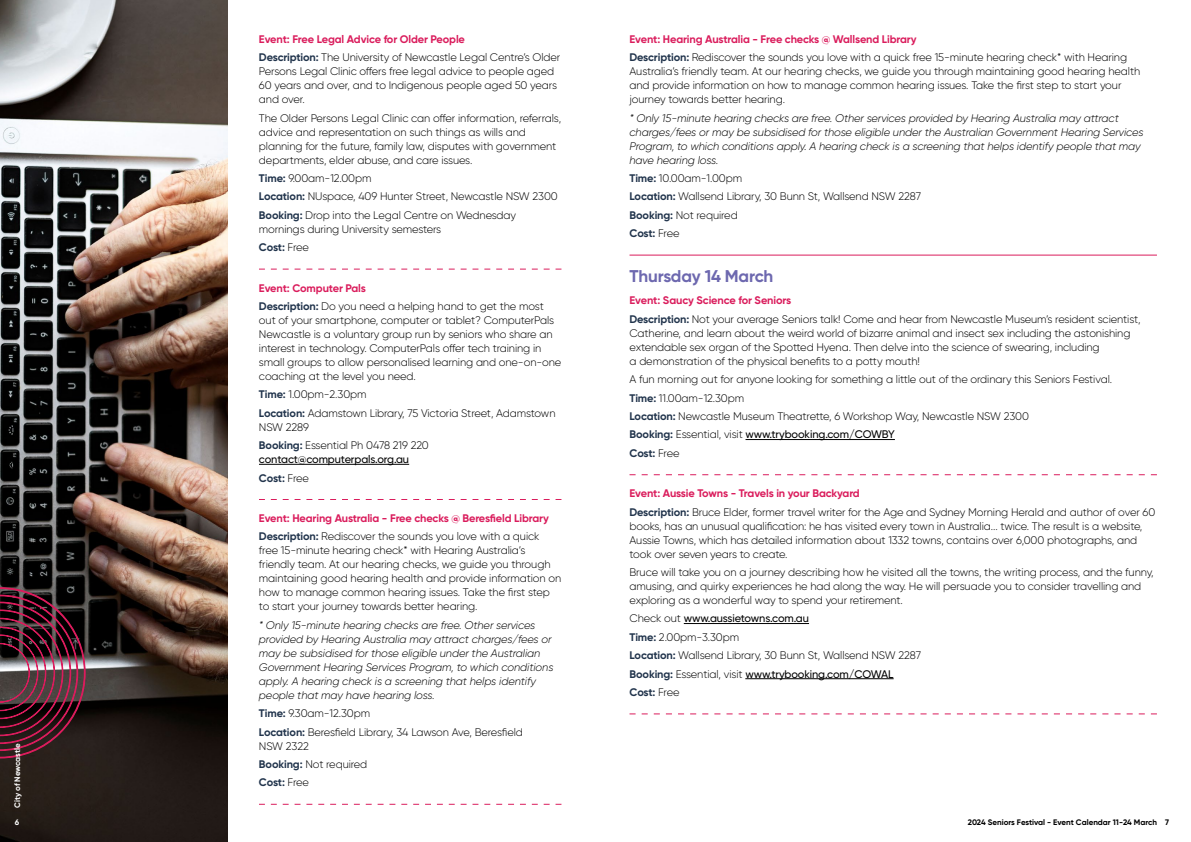
<style>
.page{position:relative;width:1191px;height:842px;background:#fff}
.page>*{position:absolute;margin:0;border:0;box-sizing:border-box;transform-origin:0 0}
.t1{font:700 17px "Gilroy";letter-spacing:-.01em;color:#6d68af}
.t2{font:300 11px/18.4px "Gilroy";letter-spacing:-.01em;color:#000}
.t3{font:italic 300 11px/14px "Gilroy";letter-spacing:-.01em;color:#000}
.t4{font:700 11px/18.4px "Gilroy";letter-spacing:-.01em;color:#da1c5c}
.t5{font:500 11px/18.4px "Gilroy";letter-spacing:-.01em;color:#000}
.t6{font:700 8px "Gilroy";color:#000}
.t7{font:700 8px "Gilroy";letter-spacing:-.005em;color:#fff}
.s1{font-weight:700;color:#da1c5c}
.s2{font-weight:700;color:#21344c}
.s3{font-weight:300}
.s4{color:#21344c}
.s5{font-weight:300;color:#000}
.s6{font-weight:500}
</style>
<div class="page">
<hr style="left:259px;top:464px;width:150px;height:1px;background:#000">
<svg style="left:259px;top:269px;width:302px;height:1px"></svg>
<svg style="left:259px;top:499px;width:302px;height:1px"></svg>
<svg style="left:259px;top:804px;width:302px;height:1px"></svg>
<hr style="left:745px;top:439px;width:150px;height:1px;background:#000">
<hr style="left:684px;top:623px;width:125px;height:1px;background:#000">
<hr style="left:745px;top:678px;width:148px;height:1px;background:#000">
<hr style="left:629px;top:255px;width:528px;height:1px;background:#da1c5c">
<svg style="left:629px;top:474px;width:528px;height:1px"></svg>
<svg style="left:629px;top:713px;width:528px;height:1px"></svg>
<img style="left:0;top:0;width:228px;height:842px">
<svg style="left:0;top:587px;width:86px;height:172px;background:#4a2731"></svg>
<p class="t7" style="left:12px;top:808px;width:66px;rotate:-90deg">City of Newcastle</p>
<p class="t7" style="left:15px;top:817px;width:6px">6</p>
<p class="t2" style="left:259px;top:30px;width:303px"><span class="s1">Event: Free Legal Advice for Older People<br></span><span class="s2">Description:</span> The University of Newcastle Legal Centre’s Older</p>
<p class="t2" style="left:259px;top:64px;width:299px;line-height:14px">Persons Legal Clinic offers free legal advice to people aged<br>60 years and over, and to Indigenous people aged 50 years and over.</p>
<p class="t2" style="left:259px;top:111px;width:304px;line-height:14px">The Older Persons Legal Clinic can offer information, referrals, advice and representation on such things as wills and planning for the future, family law, disputes with government departments, elder abuse, and care issues.</p>
<p class="t2" style="left:259px;top:169px;width:300px"><span class="s2">Time:</span> 9.00am-12.00pm<br><span class="s2">Location:</span> NUspace, 409 Hunter Street, Newcastle NSW 2300<br><span class="s2">Booking:</span> Drop into the Legal Centre on Wednesday</p>
<p class="t2" style="left:259px;top:220px;width:184px">mornings during University semesters<br><span class="s2">Cost:</span> Free</p>
<p class="t2" style="left:259px;top:278px;width:286px"><span class="s1">Event: Computer Pals<br></span><span class="s2">Description:</span> Do you need a helping hand to get the most</p>
<p class="t2" style="left:259px;top:313px;width:304px;line-height:14px">out of your smartphone, computer or tablet? ComputerPals Newcastle is a voluntary group run by seniors who share an interest in technology. ComputerPals offer tech training in small groups to allow personalised learning and one-on-one coaching at the level you need.</p>
<p class="t2" style="left:259px;top:385px;width:298px"><span class="s2">Time:</span> 1.00pm-2.30pm<br><span class="s2">Location:</span> Adamstown Library, 75 Victoria Street, Adamstown</p>
<p class="t2" style="left:259px;top:418px;width:171px">NSW 2289<br><span class="s2">Booking:</span> Essential Ph 0478 219 220</p>
<p class="t5" style="left:259px;top:450px;width:152px">contact@computerpals.org.au<br><span class="s2">Cost:</span> <span class="s3">Free</span></p>
<p class="t4" style="left:259px;top:509px;width:291px">Event: Hearing Australia - Free checks @ Beresfield Library<br><span class="s4">Description:</span> <span class="s5">Rediscover the sounds you love with a quick</span></p>
<p class="t2" style="left:259px;top:543px;width:304px;line-height:14px">free 15-minute hearing check* with Hearing Australia’s friendly team. At our hearing checks, we guide you through maintaining good hearing health and provide information on how to manage common hearing issues. Take the first step to start your journey towards better hearing.</p>
<p class="t3" style="left:259px;top:618px;width:296px">* Only 15-minute hearing checks are free. Other services provided by Hearing Australia may attract charges/fees or may be subsidised for those eligible under the Australian Government Hearing Services Program, to which conditions apply. A hearing check is a screening that helps identify people that may have hearing loss.</p>
<p class="t2" style="left:259px;top:704px;width:265px"><span class="s2">Time:</span> 9.30am-12.30pm<br><span class="s2">Location:</span> Beresfield Library, 34 Lawson Ave, Beresfield</p>
<p class="t2" style="left:259px;top:736px;width:110px">NSW 2322<br><span class="s2">Booking:</span> Not required<br><span class="s2">Cost:</span> Free</p>
<p class="t2" style="left:629px;top:30px;width:499px"><span class="s1">Event: Hearing Australia - Free checks @ Wallsend Library<br></span><span class="s2">Description:</span> Rediscover the sounds you love with a quick free 15-minute hearing check* with Hearing</p>
<p class="t2" style="left:629px;top:64px;width:512px;line-height:14px">Australia’s friendly team. At our hearing checks, we guide you through maintaining good hearing health and provide information on how to manage common hearing issues. Take the first step to start your journey towards better hearing.</p>
<p class="t3" style="left:629px;top:111px;width:515px">* Only 15-minute hearing checks are free. Other services provided by Hearing Australia may attract charges/fees or may be subsidised for those eligible under the Australian Government Hearing Services Program, to which conditions apply. A hearing check is a screening that helps identify people that may have hearing loss.</p>
<p class="t2" style="left:629px;top:169px;width:293px"><span class="s2">Time:</span> 10.00am-1.00pm<br><span class="s2">Location:</span> Wallsend Library, 30 Bunn St, Wallsend NSW 2287<br><span class="s2">Booking:</span> Not required<br><span class="s2">Cost:</span> Free</p>
<h1 class="t1" style="left:629px;top:265px;width:145px">Thursday 14 March</h1>
<p class="t2" style="left:629px;top:291px;width:512px"><span class="s1">Event: Saucy Science for Seniors<br></span><span class="s2">Description:</span> Not your average Seniors talk! Come and hear from Newcastle Museum’s resident scientist,</p>
<p class="t2" style="left:629px;top:326px;width:502px;line-height:14px">Catherine, and learn about the weird world of bizarre animal and insect sex including the astonishing extendable sex organ of the Spotted Hyena. Then delve into the science of swearing, including<br>a demonstration of the physical benefits to a potty mouth!</p>
<p class="t2" style="left:629px;top:370px;width:484px">A fun morning out for anyone looking for something a little out of the ordinary this Seniors Festival.<br><span class="s2">Time:</span> 11.00am-12.30pm<br><span class="s2">Location:</span> Newcastle Museum Theatrette, 6 Workshop Way, Newcastle NSW 2300<br><span class="s2">Booking:</span> Essential, visit <span class="s6">www.trybooking.com/COWBY<br></span><span class="s2">Cost:</span> Free</p>
<p class="t2" style="left:629px;top:484px;width:527px"><span class="s1">Event: Aussie Towns - Travels in your Backyard<br></span><span class="s2">Description:</span> Bruce Elder, former travel writer for the Age and Sydney Morning Herald and author of over 60</p>
<p class="t2" style="left:629px;top:519px;width:514px;line-height:14px">books, has an unusual qualification: he has visited every town in Australia... twice. The result is a website,<br>Aussie Towns, which has detailed information about 1332 towns, contains over 6,000 photographs, and took over seven years to create.</p>
<p class="t2" style="left:629px;top:565px;width:526px;line-height:14px">Bruce will take you on a journey describing how he visited all the towns, the writing process, and the funny, amusing, and quirky experiences he had along the way. He will persuade you to consider travelling and exploring as a wonderful way to spend your retirement.</p>
<p class="t2" style="left:629px;top:609px;width:293px">Check out <span class="s6">www.aussietowns.com.au<br></span><span class="s2">Time:</span> 2.00pm-3.30pm<br><span class="s2">Location:</span> Wallsend Library, 30 Bunn St, Wallsend NSW 2287<br><span class="s2">Booking:</span> Essential, visit <span class="s6">www.trybooking.com/COWAL </span><span class="s2">Cost:</span> Free</p>
<p class="t6" style="left:967px;top:817px;width:203px">2024 Seniors Festival - Event Calendar 11-24 March 7</p>
</div>
